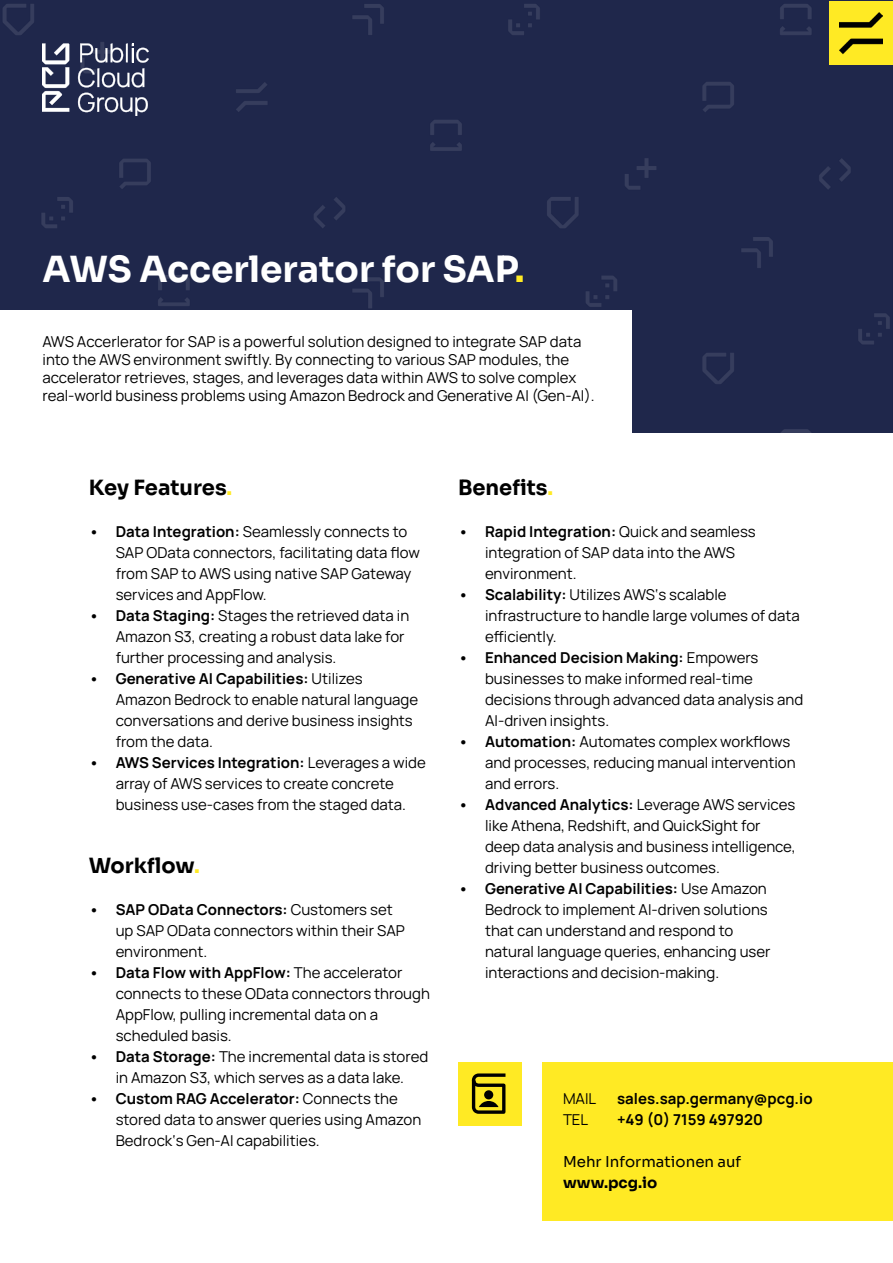
<style>
.page{position:relative;width:893px;height:1263px;background:#fff}
.page>*{position:absolute;margin:0;border:0;box-sizing:border-box;transform-origin:0 0}
.t1{font:700 36px "Sora";color:#fff}
.t2{font:700 21px "Sora";color:#000}
.t3{font:15px/21px "Manrope";color:#000}
.t4{font:700 15px "Manrope";color:#000}
.t5{font:15px "Sora";color:#000}
.t6{font:700 15px "Sora";color:#000}
.s1{color:#ffea24}
.s2{font-weight:700}
</style>
<div class="page">
<div style="left:0;top:0;width:893px;height:432px;background:#1f274b"></div>
<div style="left:0;top:310px;width:631px;height:143px;background:#fff"></div>
<div style="left:829px;top:1px;width:64px;height:64px;background:#ffea24"></div>
<img style="left:840px;top:12px;width:42px;height:42px">
<div style="left:458px;top:1062px;width:63px;height:63px;background:#ffea24"></div>
<div style="left:542px;top:1062px;width:351px;height:158px;background:#ffea24"></div>
<svg style="left:471px;top:1073px;width:35px;height:41px"></svg>
<svg style="left:43px;top:43px;width:26px;height:69px"></svg>
<svg style="left:78px;top:43px;width:70px;height:72px;background:#545a75"></svg>
<h1 class="t1" style="left:43px;top:240px;width:484px">AWS Accerlerator for SAP<span class="s1">.</span></h1>
<p class="t3" style="left:43px;top:332px;width:554px;line-height:18px">AWS Accerlerator for SAP is a powerful solution designed to integrate SAP data into the AWS environment swiftly. By connecting to various SAP modules, the accelerator retrieves, stages, and leverages data within AWS to solve complex real-world business problems using Amazon Bedrock and Generative AI (Gen-AI).</p>
<h2 class="t2" style="left:89px;top:470px;width:145px">Key Features<span class="s1">.</span></h2>
<p class="t3" style="left:116px;top:520px;width:306px;text-indent:-27px"><span class="s2">• Data Integration:</span> Seamlessly connects to SAP OData connectors, facilitating data flow from SAP to AWS using native SAP Gateway services and AppFlow.</p>
<p class="t3" style="left:116px;top:604px;width:295px;text-indent:-27px"><span class="s2">• Data Staging:</span> Stages the retrieved data in<br>Amazon S3, creating a robust data lake for further processing and analysis.</p>
<p class="t3" style="left:116px;top:667px;width:304px;text-indent:-27px"><span class="s2">• Generative AI Capabilities:</span> Utilizes Amazon Bedrock to enable natural language conversations and derive business insights from the data.</p>
<p class="t3" style="left:89px;top:751px;width:339px;text-align:center"><span class="s2">• AWS Services Integration:</span> Leverages a wide array of AWS services to create concrete business use-cases from the staged data.</p>
<h2 class="t2" style="left:89px;top:848px;width:113px">Workflow<span class="s1">.</span></h2>
<p class="t3" style="left:116px;top:898px;width:291px;text-indent:-27px"><span class="s2">• SAP OData Connectors:</span> Customers set up SAP OData connectors within their SAP environment.</p>
<p class="t3" style="left:116px;top:961px;width:316px;text-indent:-27px"><span class="s2">• Data Flow with AppFlow:</span> The accelerator connects to these OData connectors through AppFlow, pulling incremental data on a scheduled basis.</p>
<p class="t3" style="left:89px;top:1045px;width:341px;text-align:center"><span class="s2">• Data Storage:</span> The incremental data is stored in Amazon S3, which serves as a data lake.</p>
<p class="t3" style="left:116px;top:1087px;width:307px;text-indent:-27px"><span class="s2">• Custom RAG Accelerator:</span> Connects the stored data to answer queries using Amazon<br>Bedrock‘s Gen-AI capabilities.</p>
<h2 class="t2" style="left:458px;top:470px;width:97px">Benefits<span class="s1">.</span></h2>
<p class="t3" style="left:485px;top:520px;width:272px;text-indent:-27px"><span class="s2">• Rapid Integration:</span> Quick and seamless integration of SAP data into the AWS environment.</p>
<p class="t3" style="left:485px;top:583px;width:316px;text-indent:-27px"><span class="s2">• Scalability:</span> Utilizes AWS‘s scalable infrastructure to handle large volumes of data efficiently.</p>
<p class="t3" style="left:485px;top:646px;width:320px;text-indent:-27px"><span class="s2">• Enhanced Decision Making:</span> Empowers businesses to make informed real-time decisions through advanced data analysis and AI-driven insights.</p>
<p class="t3" style="left:485px;top:730px;width:312px;text-indent:-27px"><span class="s2">• Automation:</span> Automates complex workflows and processes, reducing manual intervention and errors.</p>
<p class="t3" style="left:485px;top:793px;width:312px;text-indent:-27px"><span class="s2">• Advanced Analytics:</span> Leverage AWS services like Athena, Redshift, and QuickSight for deep data analysis and business intelligence, driving better business outcomes.</p>
<p class="t3" style="left:485px;top:877px;width:287px;text-indent:-27px"><span class="s2">• Generative AI Capabilities:</span> Use Amazon Bedrock to implement AI-driven solutions that can understand and respond to natural language queries, enhancing user interactions and decision-making.</p>
<p class="t3" style="left:563px;top:1087px;width:35px">MAIL</p>
<p class="t4" style="left:617px;top:1088px;width:197px">sales.sap.germany@pcg.io</p>
<p class="t3" style="left:563px;top:1108px;width:27px">TEL</p>
<p class="t4" style="left:617px;top:1109px;width:147px">+49 (0) 7159 497920</p>
<p class="t5" style="left:563px;top:1149px;width:180px">Mehr Informationen auf</p>
<p class="t6" style="left:563px;top:1170px;width:96px">www.pcg.io</p>
</div>
